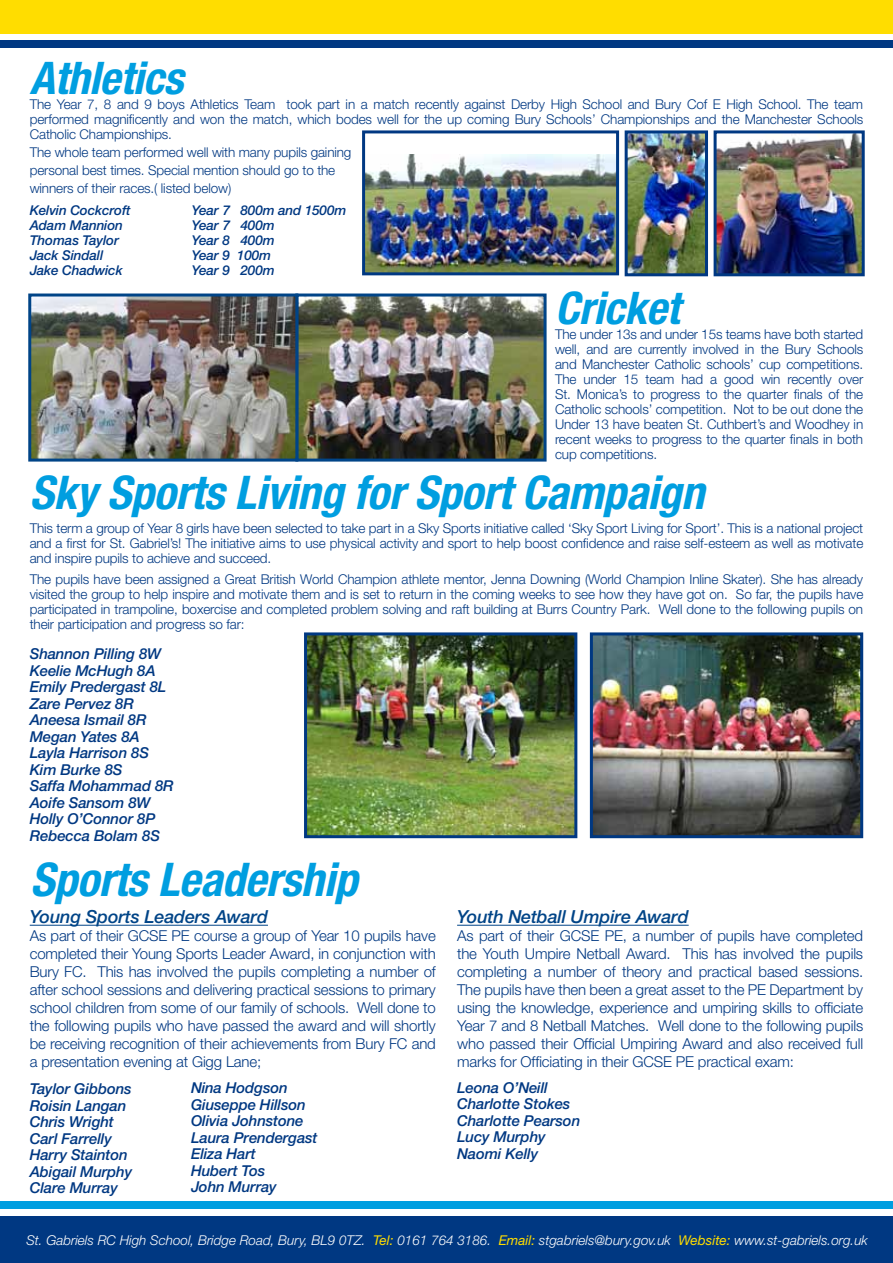
<style>
.page{position:relative;width:893px;height:1263px;background:#fff}
.page>*{position:absolute;margin:0;border:0;box-sizing:border-box;transform-origin:0 0}
.t1{font:italic 700 condensed 46.5px "Helvetica Neue LT";letter-spacing:-.01em;color:#009ee0}
.t2{font:italic 700 condensed 45px "Helvetica Neue LT";letter-spacing:-.01em;color:#009ee0}
.t3{font:italic 500 18px "Helvetica Neue LT";letter-spacing:-.01em;color:#004487}
.t4{font:300 15px/18px "Helvetica Neue LT";letter-spacing:-.01em;color:#003882;text-align:justify}
.t5{font:italic 500 15px/16.5px "Helvetica Neue LT";letter-spacing:-.01em;color:#003882}
.t6{font:300 13.5px/15px "Helvetica Neue LT";letter-spacing:-.01em;color:#003882;text-align:justify}
.t7{font:italic 300 13.5px "Helvetica Neue LT";color:#fff}
.t8{font:italic 500 13.5px "Helvetica Neue LT";letter-spacing:-.01em;color:#003882}
.s1{font-weight:400;color:#fd0}
</style>
<div class="page">
<div style="left:0;top:0;width:893px;height:34px;background:#fd0"></div>
<div style="left:0;top:40px;width:893px;height:8px;background:#003882"></div>
<div style="left:0;top:1217px;width:893px;height:46px;background:#003882"></div>
<div style="left:0;top:1202px;width:893px;height:7px;background:#009ee0"></div>
<img style="left:366px;top:155px;width:249px;height:116px">
<div style="left:362px;top:130px;width:257px;height:145px;border:3px solid #003882"></div>
<img style="left:718px;top:134px;width:143px;height:138px">
<div style="left:714px;top:130px;width:151px;height:146px;border:3px solid #003882"></div>
<img style="left:594px;top:636px;width:265px;height:198px">
<div style="left:590px;top:632px;width:273px;height:206px;border:3px solid #003882"></div>
<img style="left:308px;top:636px;width:265px;height:198px">
<div style="left:304px;top:632px;width:273px;height:206px;border:3px solid #003882"></div>
<img style="left:629px;top:134px;width:75px;height:138px">
<div style="left:625px;top:130px;width:83px;height:146px;border:3px solid #003882"></div>
<img style="left:32px;top:297px;width:511px;height:161px">
<div style="left:295px;top:293px;width:252px;height:169px;border:3px solid #004487"></div>
<div style="left:28px;top:293px;width:270px;height:169px;border:3px solid #004487"></div>
<hr style="left:457px;top:925px;width:232px;height:1px;background:#004487">
<hr style="left:30px;top:925px;width:238px;height:1px;background:#004487">
<h2 class="t2" style="left:30px;top:51px;width:155px">Athletics</h2>
<p class="t6" style="left:30px;top:96px;width:835px">The Year 7, 8 and 9 boys Athletics Team took part in a match recently against Derby High School and Bury Cof E High School. The team performed magnificently and won the match, which bodes well for the up coming Bury Schools’ Championships and the Manchester Schools Catholic Championships.</p>
<p class="t6" style="left:30px;top:143px;width:323px;line-height:18px;text-align:left">The whole team performed well with many pupils gaining personal best times. Special mention should go to the winners of their races.( listed below)</p>
<p class="t8" style="left:30px;top:203px;width:103px">Kelvin Cockcroft</p>
<p class="t8" style="left:192px;top:203px;width:156px">Year 7 800m and 1500m</p>
<p class="t8" style="left:30px;top:218px;width:95px">Adam Mannion</p>
<p class="t8" style="left:192px;top:218px;width:84px">Year 7 400m</p>
<p class="t8" style="left:30px;top:233px;width:91px">Thomas Taylor</p>
<p class="t8" style="left:192px;top:233px;width:84px">Year 8 400m</p>
<p class="t8" style="left:30px;top:248px;width:75px">Jack Sindall</p>
<p class="t8" style="left:192px;top:248px;width:81px">Year 9 100m</p>
<p class="t8" style="left:30px;top:263px;width:94px">Jake Chadwick</p>
<p class="t8" style="left:192px;top:263px;width:84px">Year 9 200m</p>
<h2 class="t2" style="left:555px;top:280px;width:126px">Cricket</h2>
<p class="t6" style="left:555px;top:326px;width:310px">The under 13s and under 15s teams have both started well, and are currently involved in the Bury Schools and Manchester Catholic schools’ cup competitions.<br>The under 15 team had a good win recently over St. Monica’s to progress to the quarter finals of the Catholic schools’ competition. Not to be out done the Under 13 have beaten St. Cuthbert’s and Woodhey in recent weeks to progress to the quarter finals in both cup competitions.</p>
<h1 class="t1" style="left:30px;top:465px;width:676px">Sky Sports Living for Sport Campaign</h1>
<p class="t6" style="left:30px;top:521px;width:835px">This term a group of Year 8 girls have been selected to take part in a Sky Sports initiative called ‘Sky Sport Living for Sport’. This is a national project and a first for St. Gabriel’s! The initiative aims to use physical activity and sport to help boost confidence and raise self-esteem as well as motivate and inspire pupils to achieve and succeed.</p>
<p class="t6" style="left:30px;top:572px;width:835px">The pupils have been assigned a Great British World Champion athlete mentor, Jenna Downing (World Champion Inline Skater). She has already visited the group to help inspire and motivate them and is set to return in the coming weeks to see how they have got on. So far, the pupils have participated in trampoline, boxercise and completed problem solving and raft building at Burrs Country Park. Well done to the following pupils on their participation and progress so far:</p>
<p class="t5" style="left:30px;top:646px;width:146px">Shannon Pilling 8W<br>Keelie McHugh 8A<br>Emily Predergast 8L<br>Zare Pervez 8R<br>Aneesa Ismail 8R<br>Megan Yates 8A<br>Layla Harrison 8S<br>Kim Burke 8S<br>Saffa Mohammad 8R<br>Aoife Sansom 8W<br>Holly O’Connor 8P<br>Rebecca Bolam 8S</p>
<h1 class="t1" style="left:30px;top:851px;width:329px">Sports Leadership</h1>
<h3 class="t3" style="left:30px;top:906px;width:240px">Young Sports Leaders Award</h3>
<p class="t4" style="left:30px;top:927px;width:408px">As part of their GCSE PE course a group of Year 10 pupils have completed their Young Sports Leader Award, in conjunction with Bury FC. This has involved the pupils completing a number of after school sessions and delivering practical sessions to primary school children from some of our family of schools. Well done to the following pupils who have passed the award and will shortly be receiving recognition of their achievements from Bury FC and a presentation evening at Gigg Lane;</p>
<p class="t5" style="left:30px;top:1081px;width:104px">Taylor Gibbons<br>Roisin Langan<br>Chris Wright<br>Carl Farrelly<br>Harry Stainton<br>Abigail Murphy<br>Clare Murray</p>
<p class="t5" style="left:191px;top:1079px;width:128px">Nina Hodgson<br>Giuseppe Hillson<br>Olivia Johnstone<br>Laura Prendergast<br>Eliza Hart<br>Hubert Tos<br>John Murray</p>
<h3 class="t3" style="left:457px;top:906px;width:233px">Youth Netball Umpire Award</h3>
<p class="t4" style="left:457px;top:927px;width:408px">As part of their GCSE PE, a number of pupils have completed the Youth Umpire Netball Award. This has involved the pupils completing a number of theory and practical based sessions.<br>The pupils have then been a great asset to the PE Department by using the knowledge, experience and umpiring skills to officiate Year 7 and 8 Netball Matches. Well done to the following pupils who passed their Official Umpiring Award and also received full marks for Officiating in their GCSE PE practical exam:</p>
<p class="t5" style="left:457px;top:1079px;width:125px">Leona O’Neill<br>Charlotte Stokes<br>Charlotte Pearson<br>Lucy Murphy<br>Naomi Kelly</p>
<p class="t7" style="left:26px;top:1232px;width:843px">St. Gabriels RC High School, Bridge Road, Bury, BL9 0TZ. <span class="s1">Tel:</span> 0161 764 3186. <span class="s1">Email:</span> stgabriels@bury.gov.uk <span class="s1">Website:</span> www.st-gabriels.org.uk</p>
</div>
